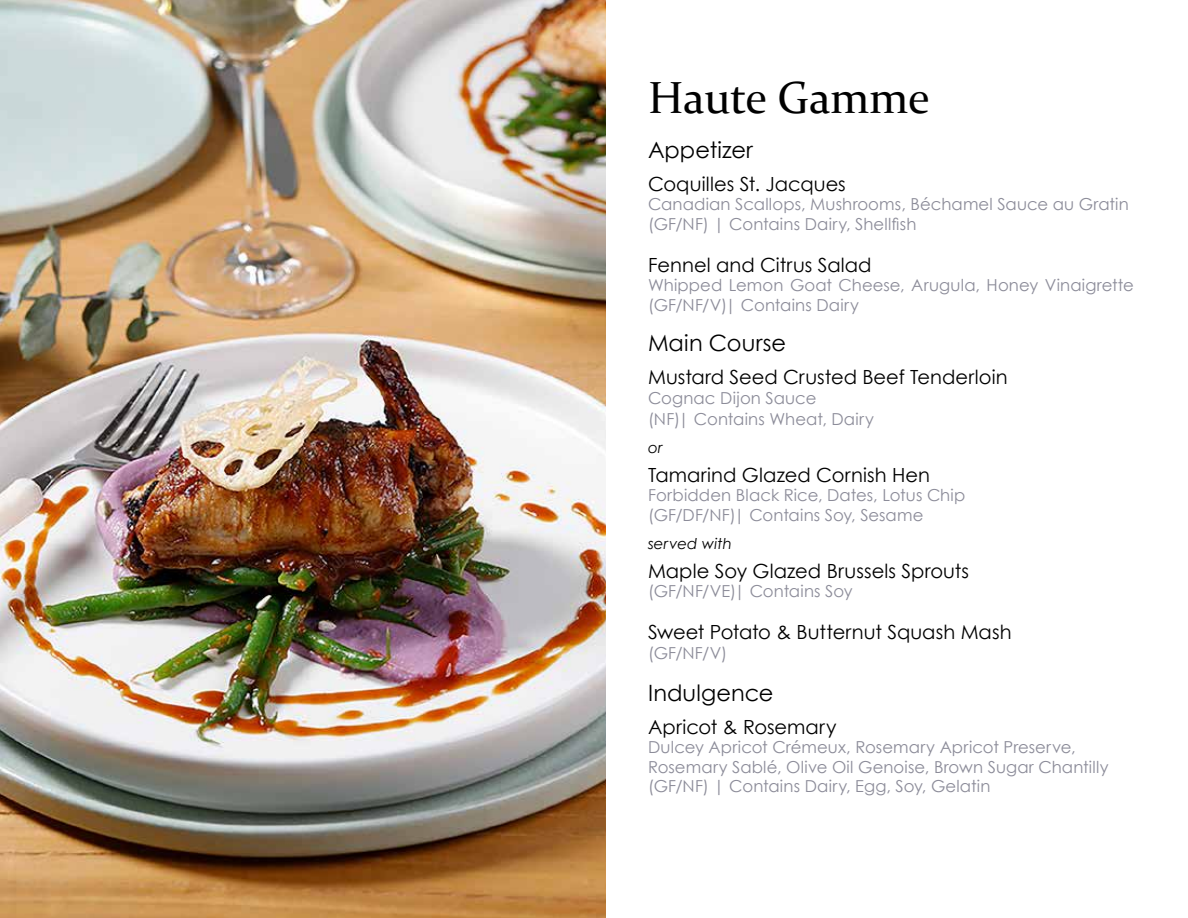
<style>
.page{position:relative;width:1188px;height:918px;background:#fff}
.page>*{position:absolute;margin:0;border:0;box-sizing:border-box;transform-origin:0 0}
.t1{font:45px "Constantia";color:#000}
.t2{font:22.5px "Century Gothic";color:#000}
.t3{font:19.5px "Century Gothic";color:#000}
.t4{font:16.5px/19.5px "Century Gothic";letter-spacing:.01em;color:#8c8c99}
.t5{font:italic 15px "Century Gothic";letter-spacing:.01em;color:#000}
</style>
<div class="page">
<img style="left:1px;top:0;width:605px;height:918px">
<h1 class="t1" style="left:648px;top:67px;width:284px">Haute Gamme</h1>
<h2 class="t2" style="left:648px;top:134px;width:107px">Appetizer</h2>
<p class="t3" style="left:648px;top:170px;width:199px">Coquilles St. Jacques</p>
<p class="t4" style="left:648px;top:194px;width:482px">Canadian Scallops, Mushrooms, Béchamel Sauce au Gratin (GF/NF) | Contains Dairy, Shellfish</p>
<p class="t3" style="left:648px;top:251px;width:225px">Fennel and Citrus Salad</p>
<p class="t4" style="left:648px;top:275px;width:488px">Whipped Lemon Goat Cheese, Arugula, Honey Vinaigrette (GF/NF/V)| Contains Dairy</p>
<h2 class="t2" style="left:648px;top:327px;width:140px">Main Course</h2>
<p class="t3" style="left:648px;top:364px;width:361px">Mustard Seed Crusted Beef Tenderloin</p>
<p class="t4" style="left:648px;top:387px;width:227px;line-height:21px">Cognac Dijon Sauce<br>(NF)| Contains Wheat, Dairy</p>
<p class="t5" style="left:648px;top:437px;width:16px">or</p>
<p class="t3" style="left:648px;top:461px;width:284px">Tamarind Glazed Cornish Hen</p>
<p class="t4" style="left:648px;top:485px;width:319px">Forbidden Black Rice, Dates, Lotus Chip (GF/DF/NF)| Contains Soy, Sesame</p>
<p class="t5" style="left:648px;top:533px;width:85px">served with</p>
<p class="t3" style="left:648px;top:557px;width:323px">Maple Soy Glazed Brussels Sprouts</p>
<p class="t4" style="left:648px;top:581px;width:206px">(GF/NF/VE)| Contains Soy</p>
<p class="t3" style="left:648px;top:619px;width:365px">Sweet Potato &amp; Butternut Squash Mash</p>
<p class="t4" style="left:648px;top:643px;width:81px">(GF/NF/V)</p>
<h2 class="t2" style="left:648px;top:677px;width:127px">Indulgence</h2>
<p class="t3" style="left:648px;top:713px;width:190px">Apricot &amp; Rosemary</p>
<p class="t4" style="left:648px;top:737px;width:462px">Dulcey Apricot Crémeux, Rosemary Apricot Preserve,<br>Rosemary Sablé, Olive Oil Genoise, Brown Sugar Chantilly (GF/NF) | Contains Dairy, Egg, Soy, Gelatin</p>
</div>
